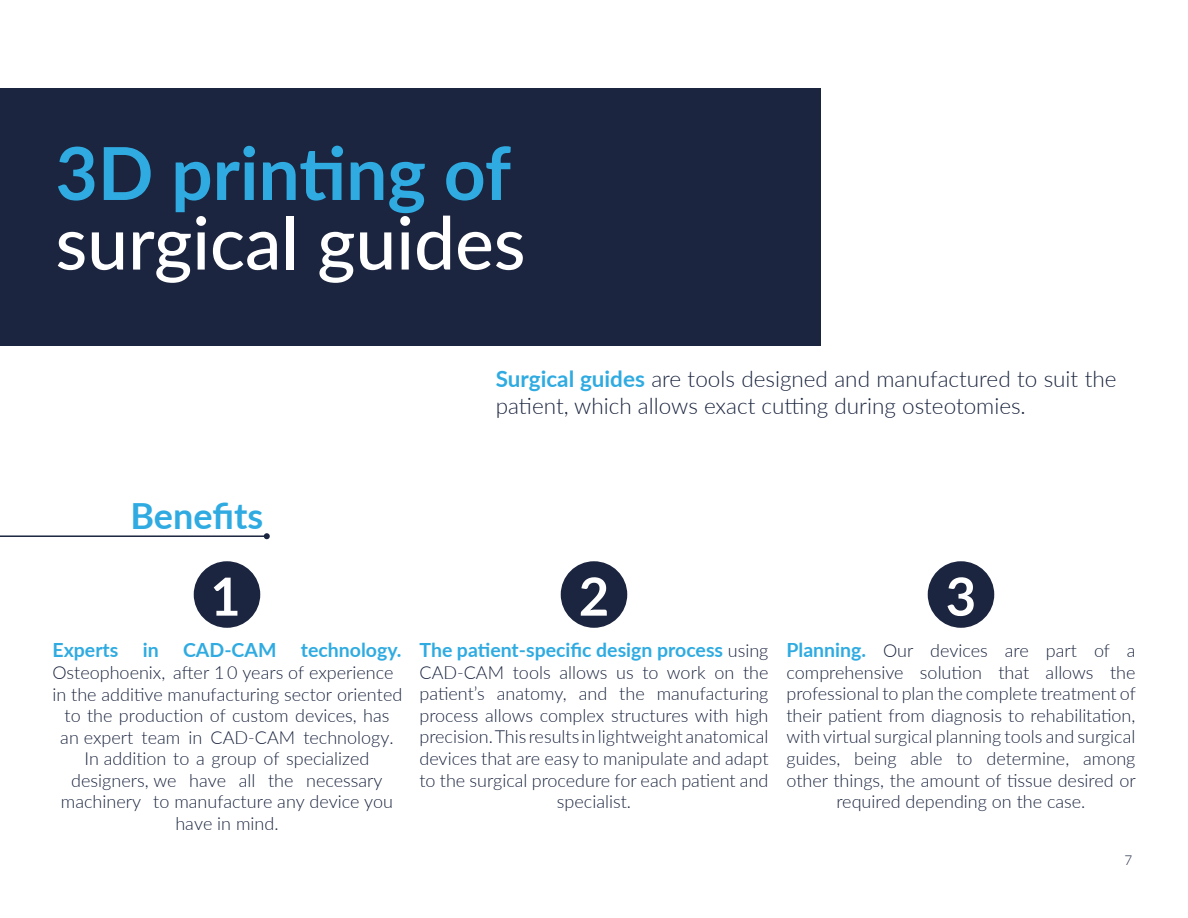
<style>
.page{position:relative;width:1188px;height:918px;background:#fff}
.page>*{position:absolute;margin:0;border:0;box-sizing:border-box;transform-origin:0 0}
.t1{font:500 73.05px "Lato";color:#fff}
.t2{font:700 73.05px "Lato";color:#2fabe1}
.t3{font:700 52.5px "Lato";color:#fff}
.t4{font:700 36px "Lato";color:#2fabe1}
.t5{font:300 22.5px/27px "Lato";color:#1b253f}
.t6{font:700 19.5px "Lato";color:#2fabe1}
.t7{font:300 18px/21.6px "Lato";color:#1b253f;text-align:center}
.t8{font:300 13.5px "Lato";color:#1b253f}
.s1{font-weight:700;color:#2fabe1}
.s2{font-weight:300;font-size:18px;color:#1b253f}
.s3{font-weight:700;font-size:19.5px;color:#2fabe1}
</style>
<div class="page">
<hr style="left:0;top:535px;width:267px;height:2px;background:#1b253f">
<svg style="left:264px;top:533px;width:6px;height:6px"></svg>
<div style="left:0;top:89px;width:821px;height:257px;background:#1b253f"></div>
<div style="left:194px;top:561px;width:66px;height:67px;background:#1b253f;border-radius:50%"></div>
<div style="left:561px;top:561px;width:66px;height:67px;background:#1b253f;border-radius:50%"></div>
<div style="left:928px;top:561px;width:66px;height:67px;background:#1b253f;border-radius:50%"></div>
<h1 class="t2" style="left:56px;top:120px;width:457px">3D printing of</h1>
<h1 class="t1" style="left:56px;top:190px;width:472px">surgical guides</h1>
<p class="t5" style="left:496px;top:364px;width:622px"><span class="s1">Surgical guides</span> are tools designed and manufactured to suit the patient, which allows exact cutting during osteotomies.</p>
<h3 class="t4" style="left:130px;top:489px;width:134px">Benefits</h3>
<h2 class="t3" style="left:210px;top:558px;width:32px">1</h2>
<p class="t6" style="left:53px;top:636px;width:225px">Experts in CAD-CAM</p>
<p class="t6" style="left:301px;top:636px;width:102px">technology.</p>
<p class="t7" style="left:52px;top:661px;width:351px">Osteophoenix, after 10 years of experience in the additive manufacturing sector oriented to the production of custom devices, has<br>an expert team in CAD-CAM technology.<br>In addition to a group of specialized designers, we have all the necessary machinery to manufacture any device you have in mind.</p>
<h2 class="t3" style="left:579px;top:558px;width:32px">2</h2>
<h2 class="t3" style="left:946px;top:558px;width:32px">3</h2>
<p class="t6" style="left:420px;top:636px;width:350px">The patient-specific design process <span class="s2">using</span></p>
<p class="t7" style="left:420px;top:661px;width:350px">CAD-CAM tools allows us to work on the patient’s anatomy, and the manufacturing process allows complex structures with high precision. This results in lightweight anatomical devices that are easy to manipulate and adapt to the surgical procedure for each patient and specialist.</p>
<p class="t7" style="left:787px;top:639px;width:351px"><span class="s3">Planning.</span> Our devices are part of a comprehensive solution that allows the professional to plan the complete treatment of their patient from diagnosis to rehabilitation, with virtual surgical planning tools and surgical guides, being able to determine, among other things, the amount of tissue desired or required depending on the case.</p>
<p class="t8" style="left:1124px;top:851px;width:9px">7</p>
</div>
